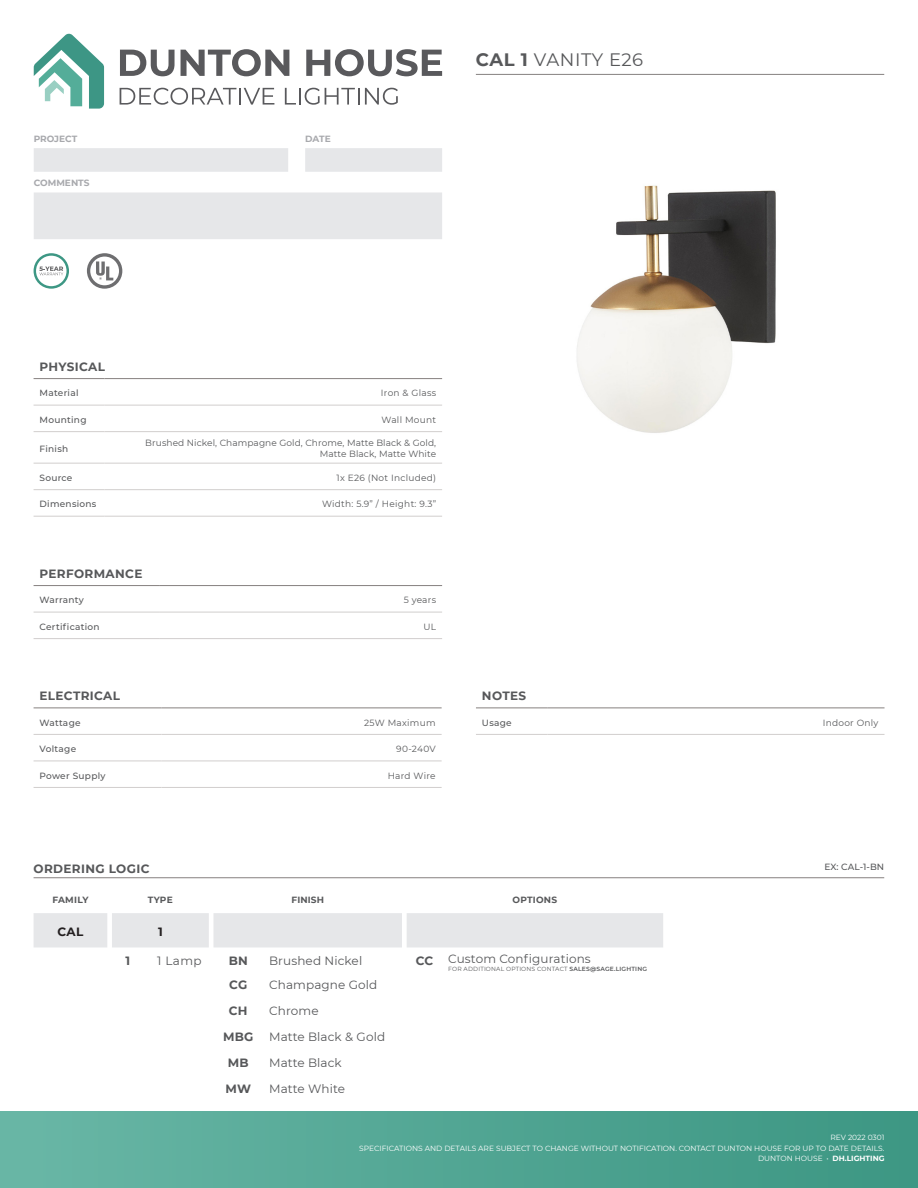
<style>
.page{position:relative;width:918px;height:1188px;background:#fff}
.page>*{position:absolute;margin:0;border:0;box-sizing:border-box;transform-origin:0 0}
.t1{font:18px "Montserrat";letter-spacing:.025em;color:#57585a}
.t2{font:12px "Montserrat";letter-spacing:.01em;color:#57585a}
.t3{font:700 12px "Montserrat";letter-spacing:.03em;color:#57585a}
.t4{font:700 12px "Montserrat";color:#231f20}
.t5{font:9px/10.8px "Montserrat";letter-spacing:.015em;color:#57585a;text-align:right}
.t6{font:500 9px "Montserrat";letter-spacing:.03em;color:#57585a}
.t7{font:700 9px "Montserrat";letter-spacing:.02em;color:#57585a}
.t8{font:700 9px "Montserrat";color:#a8a9ad}
.t9{font:7.5px/10.5px "Montserrat";color:#fff;text-align:right}
.t10{font:6px "Montserrat";letter-spacing:.03em;color:#57585a}
.s1{font-weight:700}
.s2{font-weight:600}
</style>
<div class="page">
<div style="left:0;top:1111px;width:918px;height:77px;background:linear-gradient(to right,#69b7a6,#3c9682)"></div>
<svg style="left:34px;top:148px;width:408px;height:91px"></svg>
<hr style="left:476px;top:74px;width:408px;height:1px;background:#868180">
<svg style="left:34px;top:253px;width:35px;height:36px"></svg>
<svg style="left:34px;top:33px;width:70px;height:76px"></svg>
<svg style="left:120px;top:50px;width:55px;height:26px"></svg>
<svg style="left:181px;top:49px;width:108px;height:27px"></svg>
<svg style="left:306px;top:49px;width:136px;height:27px"></svg>
<svg style="left:120px;top:88px;width:154px;height:17px"></svg>
<svg style="left:285px;top:88px;width:74px;height:17px"></svg>
<svg style="left:365px;top:88px;width:33px;height:17px"></svg>
<svg style="left:87px;top:253px;width:35px;height:36px"></svg>
<img style="left:577px;top:185px;width:199px;height:248px">
<hr style="left:476px;top:708px;width:71px;height:1px;background:#868180">
<hr style="left:547px;top:708px;width:338px;height:1px;background:#868180">
<hr style="left:476px;top:734px;width:71px;height:1px;background:#d1cecd">
<hr style="left:547px;top:734px;width:338px;height:1px;background:#d1cecd">
<hr style="left:34px;top:378px;width:71px;height:1px;background:#868180">
<hr style="left:105px;top:378px;width:337px;height:1px;background:#868180">
<hr style="left:34px;top:405px;width:71px;height:1px;background:#d1cecd">
<hr style="left:105px;top:405px;width:337px;height:1px;background:#d1cecd">
<hr style="left:34px;top:431px;width:71px;height:1px;background:#d1cecd">
<hr style="left:105px;top:431px;width:337px;height:1px;background:#d1cecd">
<hr style="left:34px;top:463px;width:71px;height:1px;background:#d1cecd">
<hr style="left:105px;top:463px;width:337px;height:1px;background:#d1cecd">
<hr style="left:34px;top:489px;width:71px;height:1px;background:#d1cecd">
<hr style="left:105px;top:489px;width:337px;height:1px;background:#d1cecd">
<hr style="left:34px;top:516px;width:71px;height:1px;background:#d1cecd">
<hr style="left:105px;top:516px;width:337px;height:1px;background:#d1cecd">
<hr style="left:34px;top:585px;width:125px;height:1px;background:#868180">
<hr style="left:159px;top:585px;width:283px;height:1px;background:#868180">
<hr style="left:34px;top:612px;width:125px;height:1px;background:#d1cecd">
<hr style="left:159px;top:612px;width:283px;height:1px;background:#d1cecd">
<hr style="left:34px;top:638px;width:125px;height:1px;background:#d1cecd">
<hr style="left:159px;top:638px;width:283px;height:1px;background:#d1cecd">
<hr style="left:34px;top:734px;width:127px;height:1px;background:#d1cecd">
<hr style="left:161px;top:734px;width:281px;height:1px;background:#d1cecd">
<hr style="left:34px;top:761px;width:127px;height:1px;background:#d1cecd">
<hr style="left:161px;top:761px;width:281px;height:1px;background:#d1cecd">
<hr style="left:34px;top:787px;width:127px;height:1px;background:#d1cecd">
<hr style="left:161px;top:787px;width:281px;height:1px;background:#d1cecd">
<hr style="left:34px;top:708px;width:127px;height:1px;background:#868180">
<hr style="left:161px;top:708px;width:281px;height:1px;background:#868180">
<hr style="left:34px;top:877px;width:850px;height:1px;background:#868180">
<div style="left:34px;top:913px;width:629px;height:34px;background:#e6e7e9"></div>
<p class="t8" style="left:34px;top:132px;width:45px">PROJECT</p>
<p class="t8" style="left:305px;top:132px;width:27px">DATE</p>
<p class="t8" style="left:34px;top:177px;width:57px">COMMENTS</p>
<h1 class="t1" style="left:476px;top:47px;width:169px"><span class="s1">CAL 1</span> VANITY E26</h1>
<p class="t3" style="left:40px;top:358px;width:67px">PHYSICAL</p>
<p class="t6" style="left:40px;top:387px;width:40px">Material</p>
<p class="t5" style="left:381px;top:387px;width:57px">Iron &amp; Glass</p>
<p class="t6" style="left:40px;top:413px;width:49px">Mounting</p>
<p class="t5" style="left:382px;top:414px;width:56px">Wall Mount</p>
<p class="t6" style="left:40px;top:442px;width:30px">Finish</p>
<p class="t5" style="left:145px;top:437px;width:292px">Brushed Nickel, Champagne Gold, Chrome, Matte Black &amp; Gold,<br>Matte Black, Matte White</p>
<p class="t6" style="left:40px;top:471px;width:34px">Source</p>
<p class="t5" style="left:337px;top:472px;width:101px">1x E26 (Not Included)</p>
<p class="t6" style="left:40px;top:498px;width:58px">Dimensions</p>
<p class="t5" style="left:322px;top:498px;width:116px">Width: 5.9” / Height: 9.3”</p>
<p class="t3" style="left:40px;top:565px;width:104px">PERFORMANCE</p>
<p class="t6" style="left:40px;top:594px;width:46px">Warranty</p>
<p class="t5" style="left:404px;top:594px;width:34px">5 years</p>
<p class="t6" style="left:40px;top:620px;width:62px">Certification</p>
<p class="t5" style="left:423px;top:621px;width:14px">UL</p>
<p class="t3" style="left:40px;top:688px;width:82px">ELECTRICAL</p>
<p class="t6" style="left:40px;top:716px;width:43px">Wattage</p>
<p class="t5" style="left:364px;top:717px;width:73px">25W Maximum</p>
<p class="t6" style="left:40px;top:743px;width:38px">Voltage</p>
<p class="t5" style="left:396px;top:743px;width:41px">90-240V</p>
<p class="t6" style="left:40px;top:769px;width:68px">Power Supply</p>
<p class="t5" style="left:388px;top:770px;width:49px">Hard Wire</p>
<p class="t3" style="left:482px;top:688px;width:46px">NOTES</p>
<p class="t6" style="left:482px;top:716px;width:31px">Usage</p>
<p class="t5" style="left:823px;top:717px;width:57px">Indoor Only</p>
<p class="t3" style="left:34px;top:860px;width:117px">ORDERING LOGIC</p>
<p class="t6" style="left:824px;top:861px;width:61px">EX: CAL-1-BN</p>
<p class="t7" style="left:52px;top:893px;width:38px">FAMILY</p>
<p class="t7" style="left:148px;top:893px;width:26px">TYPE</p>
<p class="t7" style="left:292px;top:893px;width:34px">FINISH</p>
<p class="t7" style="left:513px;top:893px;width:46px">OPTIONS</p>
<p class="t4" style="left:58px;top:923px;width:27px">CAL</p>
<p class="t4" style="left:158px;top:923px;width:6px">1</p>
<p class="t3" style="left:126px;top:952px;width:6px">1</p>
<p class="t2" style="left:157px;top:953px;width:46px">1 Lamp</p>
<p class="t3" style="left:229px;top:952px;width:20px">BN</p>
<p class="t2" style="left:269px;top:953px;width:95px">Brushed Nickel</p>
<p class="t3" style="left:416px;top:952px;width:19px">CC</p>
<p class="t2" style="left:448px;top:951px;width:144px">Custom Configurations</p>
<p class="t10" style="left:448px;top:964px;width:200px">FOR ADDITIONAL OPTIONS CONTACT <span class="s2">SALES@SAGE.LIGHTING</span></p>
<p class="t3" style="left:229px;top:976px;width:19px">CG</p>
<p class="t2" style="left:269px;top:976px;width:110px">Champagne Gold</p>
<p class="t3" style="left:229px;top:1002px;width:20px">CH</p>
<p class="t2" style="left:269px;top:1002px;width:51px">Chrome</p>
<p class="t3" style="left:223px;top:1028px;width:32px">MBG</p>
<p class="t2" style="left:269px;top:1028px;width:118px">Matte Black &amp; Gold</p>
<p class="t3" style="left:228px;top:1054px;width:22px">MB</p>
<p class="t2" style="left:269px;top:1055px;width:74px">Matte Black</p>
<p class="t3" style="left:226px;top:1080px;width:27px">MW</p>
<p class="t2" style="left:269px;top:1081px;width:78px">Matte White</p>
<p class="t9" style="left:359px;top:1132px;width:527px">REV 2022 0301<br>SPECIFICATIONS AND DETAILS ARE SUBJECT TO CHANGE WITHOUT NOTIFICATION. CONTACT DUNTON HOUSE FOR UP TO DATE DETAILS.<br>DUNTON HOUSE • <span class="s1">DH.LIGHTING</span></p>
</div>
